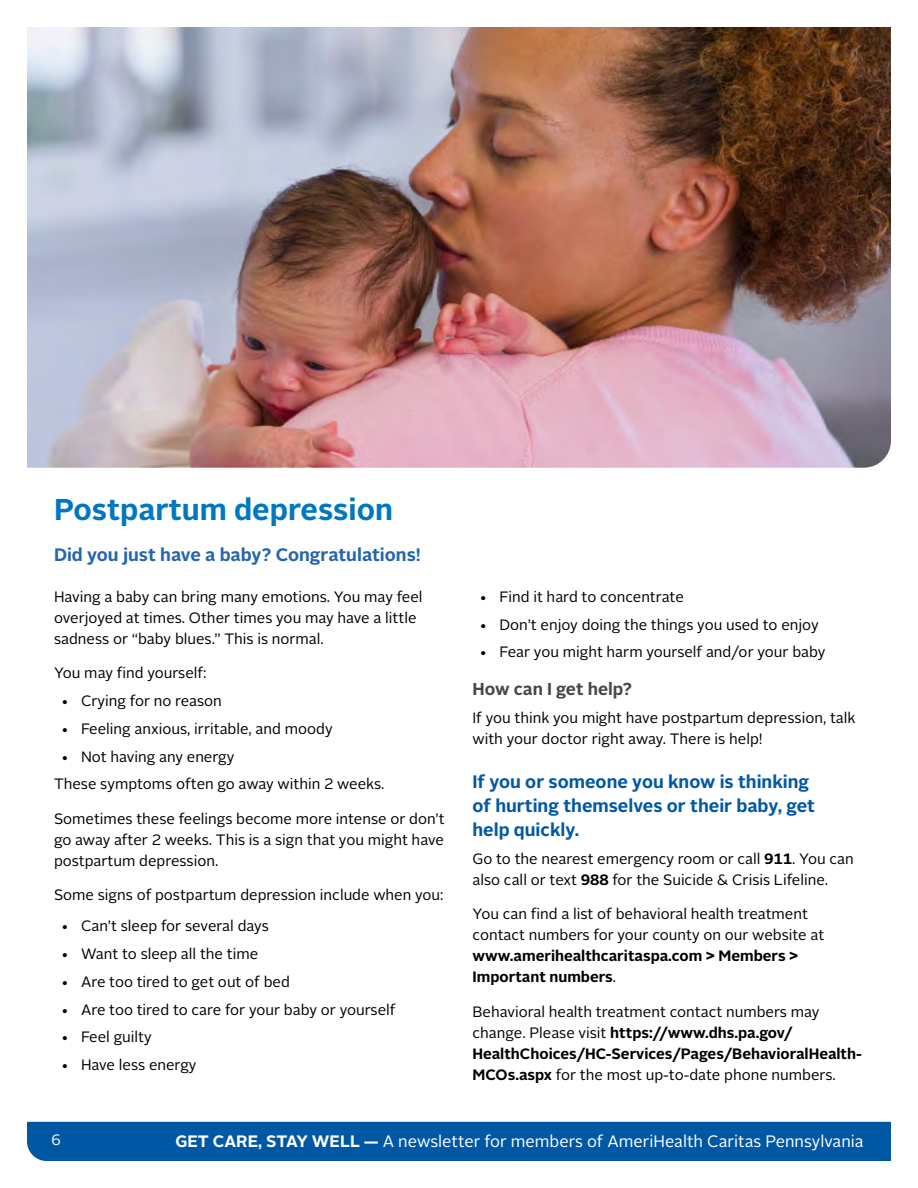
<style>
.page{position:relative;width:918px;height:1188px;background:#fff}
.page>*{position:absolute;margin:0;border:0;box-sizing:border-box;transform-origin:0 0}
.Header_Spanned{font:700 30px "Alright Sans";color:#0077c1}
.Topic_Header{font:700 18px/24px "Alright Sans";color:#0058a4}
.Subheader_or_lead_in_copy_293{font:700 18px "Alright Sans";color:#2565ac}
.Topic_Header-2{font:700 17.25px "Alright Sans";color:#474749}
.t1{font:16.5px "Alright Sans";color:#fff}
.body_copy{font:15px/21px "Alright Sans";color:#000}
.Bullet_1{font:15px "Alright Sans";color:#000}
.Body_Copy_over_bullets{font:15px "Alright Sans";color:#000}
.t2{font:15px "Alright Sans";color:#fff}
.s1{font-weight:700}
</style>
<div class="page">
<div style="left:27px;top:1122px;width:864px;height:39px;background:#0058a4"></div>
<img style="left:27px;top:27px;width:864px;height:441px">
<p class="Header_Spanned" style="left:54px;top:488px;width:340px">Postpartum depression</p>
<p class="Subheader_or_lead_in_copy_293" style="left:54px;top:542px;width:368px">Did you just have a baby? Congratulations!</p>
<p class="body_copy" style="left:54px;top:586px;width:370px">Having a baby can bring many emotions. You may feel overjoyed at times. Other times you may have a little sadness or “baby blues.” This is normal.</p>
<p class="Body_Copy_over_bullets" style="left:54px;top:663px;width:154px">You may find yourself:</p>
<p class="Bullet_1" style="left:61px;top:691px;width:163px">• Crying for no reason</p>
<p class="Bullet_1" style="left:61px;top:718px;width:273px">• Feeling anxious, irritable, and moody</p>
<p class="Bullet_1" style="left:61px;top:746px;width:175px">• Not having any energy</p>
<p class="body_copy" style="left:54px;top:774px;width:332px">These symptoms often go away within 2 weeks.</p>
<p class="body_copy" style="left:54px;top:808px;width:392px;text-align:justify">Sometimes these feelings become more intense or don’t go away after 2 weeks. This is a sign that you might have postpartum depression.</p>
<p class="Body_Copy_over_bullets" style="left:54px;top:885px;width:391px">Some signs of postpartum depression include when you:</p>
<p class="Bullet_1" style="left:61px;top:916px;width:210px">• Can’t sleep for several days</p>
<p class="Bullet_1" style="left:61px;top:944px;width:199px">• Want to sleep all the time</p>
<p class="Bullet_1" style="left:61px;top:972px;width:231px">• Are too tired to get out of bed</p>
<p class="Bullet_1" style="left:61px;top:999px;width:336px">• Are too tired to care for your baby or yourself</p>
<p class="Bullet_1" style="left:61px;top:1027px;width:92px">• Feel guilty</p>
<p class="Bullet_1" style="left:61px;top:1055px;width:137px">• Have less energy</p>
<p class="Bullet_1" style="left:479px;top:586px;width:206px">• Find it hard to concentrate</p>
<p class="Bullet_1" style="left:479px;top:614px;width:341px">• Don’t enjoy doing the things you used to enjoy</p>
<p class="Bullet_1" style="left:479px;top:642px;width:348px">• Fear you might harm yourself and/or your baby</p>
<p class="Topic_Header-2" style="left:472px;top:677px;width:161px">How can I get help?</p>
<p class="body_copy" style="left:472px;top:707px;width:385px">If you think you might have postpartum depression, talk with your doctor right away. There is help!</p>
<p class="Topic_Header" style="left:472px;top:770px;width:344px">If you or someone you know is thinking of hurting themselves or their baby, get help quickly.</p>
<p class="body_copy" style="left:472px;top:848px;width:383px">Go to the nearest emergency room or call <span class="s1">911</span>. You can also call or text <span class="s1">988</span> for the Suicide &amp; Crisis Lifeline.</p>
<p class="body_copy" style="left:472px;top:904px;width:353px">You can find a list of behavioral health treatment contact numbers for your county on our website at <span class="s1">www.amerihealthcaritaspa.com &gt; Members &gt; Important numbers</span>.</p>
<p class="body_copy" style="left:472px;top:1001px;width:391px">Behavioral health treatment contact numbers may change. Please visit <span class="s1">https://www.dhs.pa.gov/ HealthChoices/HC-Services/Pages/BehavioralHealth-MCOs.aspx</span> for the most up-to-date phone numbers.</p>
<p class="t2" style="left:52px;top:1130px;width:11px">6</p>
<p class="t1" style="left:175px;top:1130px;width:690px"><span class="s1">GET CARE, STAY WELL —</span> A newsletter for members of AmeriHealth Caritas Pennsylvania</p>
</div>
